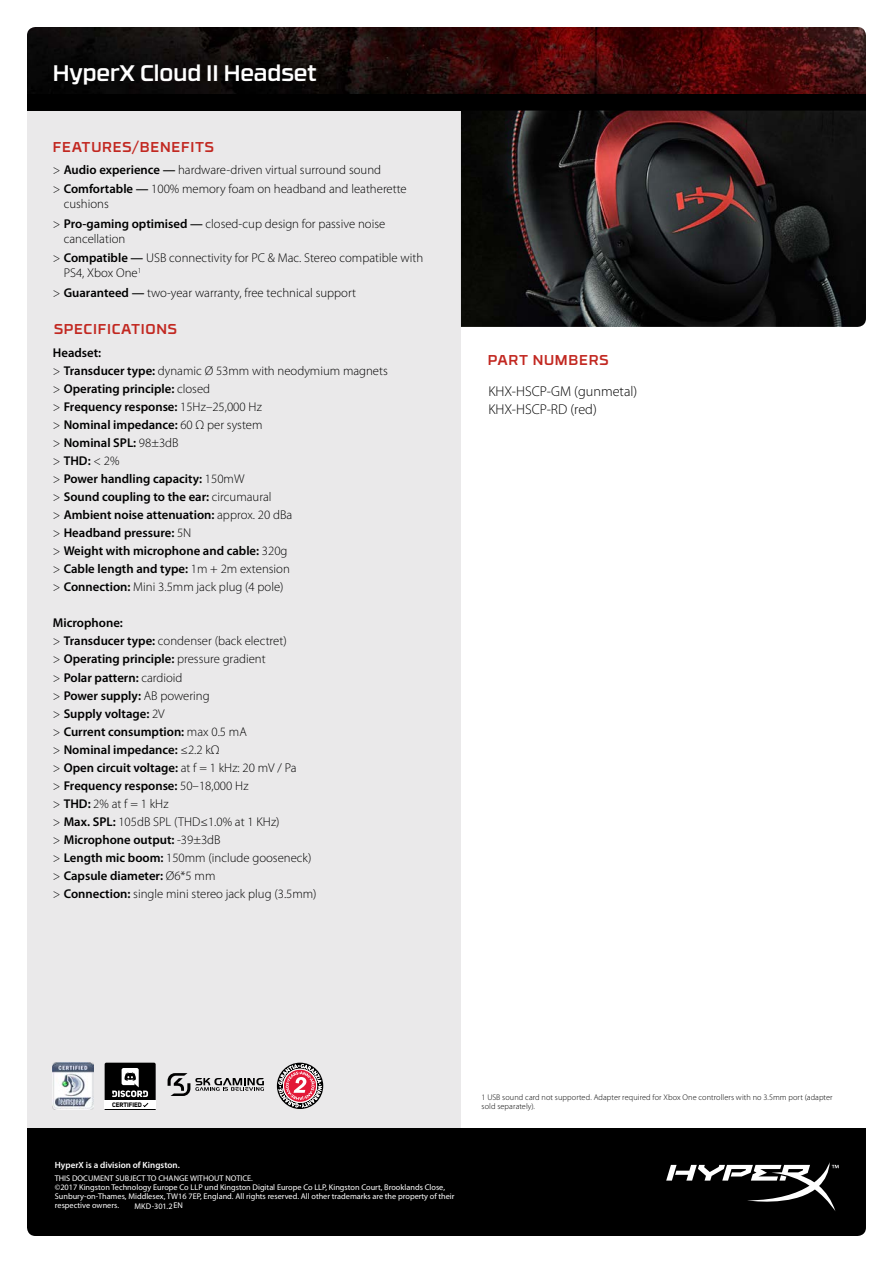
<style>
.page{position:relative;width:893px;height:1263px;background:#fff}
.page>*{position:absolute;margin:0;border:0;box-sizing:border-box;transform-origin:0 0}
.t1{font:500 22.5px "RB No 3.1";color:#fff}
.t2{font:500 14.25px "RB No 3.1";letter-spacing:.05em;color:#c22821}
.t3{font:300 14.25px/18px "Myriad Pro";color:#000}
.t4{font:600 12.75px/18px "Myriad Pro";color:#000}
.t5{font:300 12.75px/19.5px "Myriad Pro";color:#000}
.t6{font:600 9px "Myriad Pro";color:#fff}
.t7{font:8.25px/9px "Myriad Pro";color:#fff}
.t8{font:300 8.25px/9px "Myriad Pro";letter-spacing:.01em;color:#000}
.t9{font:700 6.3px "Uni Sans";color:#000}
.s1{font-stretch:condensed}
.s2{font-weight:600}
.s3{font-weight:300;font-stretch:condensed}
.s4{font-weight:300}
</style>
<div class="page">
<div style="left:27px;top:111px;width:434px;height:1017px;background:#eae9ea"></div>
<img style="left:27px;top:27px;width:839px;height:67px">
<div style="left:27px;top:94px;width:839px;height:17px;background:#000"></div>
<div style="left:27px;top:1128px;width:839px;height:108px;background:#000"></div>
<svg style="left:666px;top:1161px;width:173px;height:50px"></svg>
<img style="left:461px;top:111px;width:405px;height:216px">
<svg style="left:168px;top:1073px;width:96px;height:23px;background:#b0afb0"></svg>
<img style="left:53px;top:1063px;width:40px;height:46px">
<svg style="left:105px;top:1063px;width:51px;height:46px"></svg>
<svg style="left:277px;top:1063px;width:46px;height:46px"></svg>
<svg style="left:278px;top:1064px;width:44px;height:43px;background:#be7f88"></svg>
<h1 class="t1" style="left:53px;top:56px;width:266px">HyperX Cloud II Headset</h1>
<p class="t2" style="left:53px;top:136px;width:163px">FEATURES/BENEFITS</p>
<p class="t5" style="left:53px;top:160px;width:355px"><span class="s1">&gt;</span> <span class="s2">Audio experience —</span> hardware-driven virtual surround sound<br><span class="s1">&gt;</span> <span class="s2">Comfortable —</span> 100% memory foam on headband and leatherette</p>
<p class="t5" style="left:53px;top:194px;width:334px;text-indent:11px">cushions<br><span class="s1">&gt;</span> <span class="s2">Pro-gaming optimised —</span> closed-cup design for passive noise</p>
<p class="t5" style="left:53px;top:229px;width:372px;text-indent:11px">cancellation<br><span class="s1">&gt;</span> <span class="s2">Compatible —</span> USB connectivity for PC &amp; Mac. Stereo compatible with</p>
<p class="t5" style="left:53px;top:263px;width:305px;text-indent:11px">PS4, Xbox One<sup>1<br></sup><span class="s1">&gt;</span> <span class="s2">Guaranteed —</span> two-year warranty, free technical support</p>
<p class="t2" style="left:54px;top:318px;width:124px">SPECIFICATIONS</p>
<p class="t4" style="left:53px;top:343px;width:336px">Headset:<br><span class="s3">&gt;</span> Transducer type: <span class="s4">dynamic Ø 53mm with neodymium magnets </span><span class="s3">&gt;</span> Operating principle: <span class="s4">closed<br></span><span class="s3">&gt;</span> Frequency response: <span class="s4">15Hz–25,000 Hz<br></span><span class="s3">&gt;</span> Nominal impedance: <span class="s4">60 Ω per system<br></span><span class="s3">&gt;</span> Nominal SPL: <span class="s4">98±3dB<br></span><span class="s3">&gt;</span> THD: <span class="s4">&lt; 2%<br></span><span class="s3">&gt;</span> Power handling capacity: <span class="s4">150mW<br></span><span class="s3">&gt;</span> Sound coupling to the ear: <span class="s4">circumaural<br></span><span class="s3">&gt;</span> Ambient noise attenuation: <span class="s4">approx. 20 dBa<br></span><span class="s3">&gt;</span> Headband pressure: <span class="s4">5N<br></span><span class="s3">&gt;</span> Weight with microphone and cable: <span class="s4">320g<br></span><span class="s3">&gt;</span> Cable length and type: <span class="s4">1m + 2m extension<br></span><span class="s3">&gt;</span> Connection: <span class="s4">Mini 3.5mm jack plug (4 pole)</span></p>
<p class="t4" style="left:53px;top:614px;width:265px">Microphone:<br><span class="s3">&gt;</span> Transducer type: <span class="s4">condenser (back electret)<br></span><span class="s3">&gt;</span> Operating principle: <span class="s4">pressure gradient<br></span><span class="s3">&gt;</span> Polar pattern: <span class="s4">cardioid<br></span><span class="s3">&gt;</span> Power supply: <span class="s4">AB powering<br></span><span class="s3">&gt;</span> Supply voltage: <span class="s4">2V<br></span><span class="s3">&gt;</span> Current consumption: <span class="s4">max 0.5 mA<br></span><span class="s3">&gt;</span> Nominal impedance: <span class="s4">≤2.2 kΩ<br></span><span class="s3">&gt;</span> Open circuit voltage: <span class="s4">at f = 1 kHz: 20 mV / Pa<br></span><span class="s3">&gt;</span> Frequency response: <span class="s4">50–18,000 Hz<br></span><span class="s3">&gt;</span> THD: <span class="s4">2% at f = 1 kHz<br></span><span class="s3">&gt;</span> Max. SPL: <span class="s4">105dB SPL (THD≤1.0% at 1 KHz)<br></span><span class="s3">&gt;</span> Microphone output: <span class="s4">-39±3dB<br></span><span class="s3">&gt;</span> Length mic boom: <span class="s4">150mm (include gooseneck) </span><span class="s3">&gt;</span> Capsule diameter: <span class="s4">Ø6*5 mm<br></span><span class="s3">&gt;</span> Connection: <span class="s4">single mini stereo jack plug (3.5mm)</span></p>
<p class="t2" style="left:488px;top:348px;width:122px">PART NUMBERS</p>
<p class="t3" style="left:488px;top:382px;width:150px">KHX-HSCP-GM (gunmetal)<br>KHX-HSCP-RD (red)</p>
<p class="t9" style="left:112px;top:1101px;width:31px">CERTIFIED</p>
<p class="t6" style="left:55px;top:1159px;width:126px">HyperX is a division of Kingston.</p>
<p class="t7" style="left:55px;top:1174px;width:401px">THIS DOCUMENT SUBJECT TO CHANGE WITHOUT NOTICE.<br>©2017 Kingston Technology Europe Co LLP und Kingston Digital Europe Co LLP, Kingston Court, Brooklands Close, Sunbury-on-Thames, Middlesex, TW16 7EP, England. All rights reserved. All other trademarks are the property of their respective owners.</p>
<p class="t7" style="left:134px;top:1201px;width:50px">MKD-301.2EN</p>
<p class="t8" style="left:482px;top:1093px;width:353px">1 USB sound card not supported. Adapter required for Xbox One controllers with no 3.5mm port (adapter sold separately).</p>
</div>
